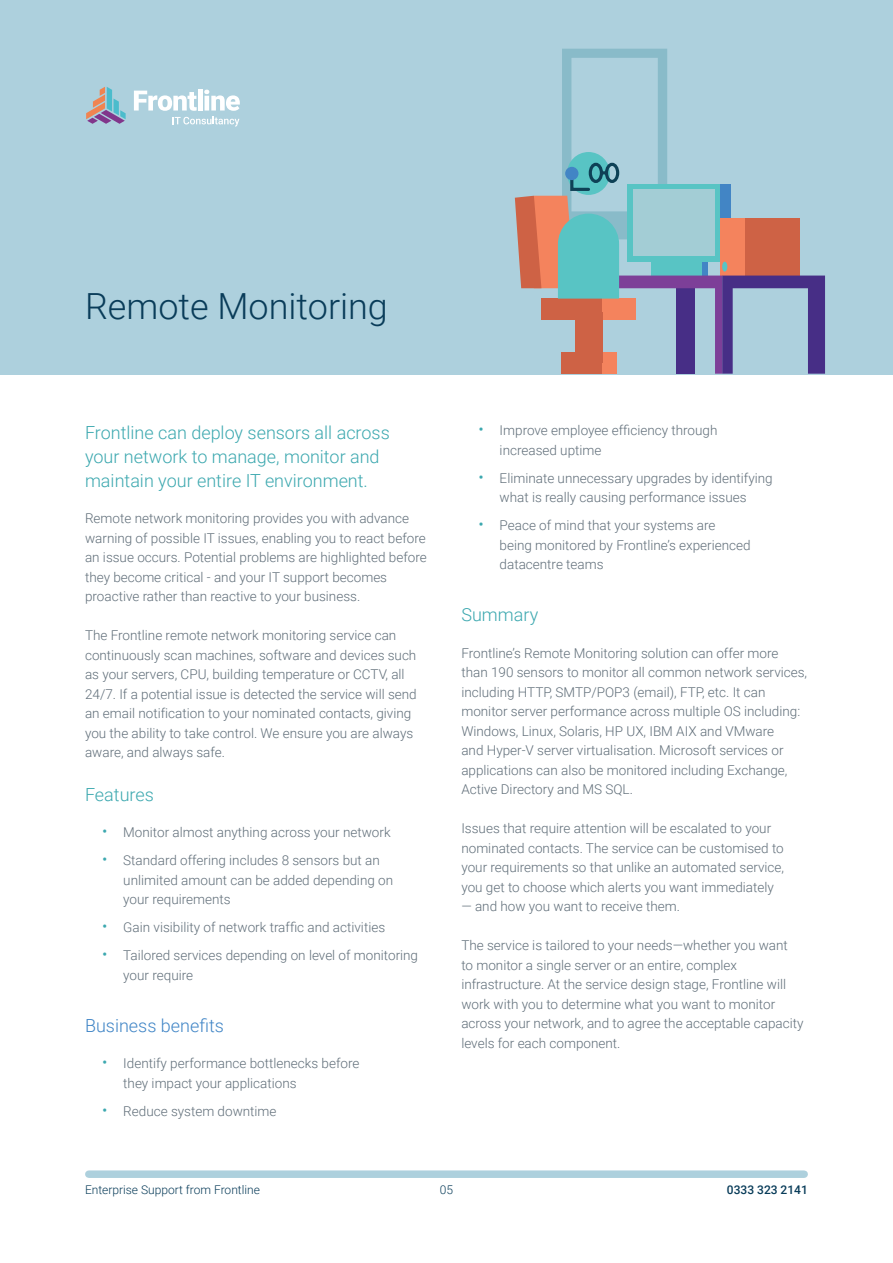
<style>
.page{position:relative;width:893px;height:1263px;background:#fff}
.page>*{position:absolute;margin:0;border:0;box-sizing:border-box;transform-origin:0 0}
.t1{font:300 36px "Roboto";color:#093c59}
.t2{font:300 18px/24px "Roboto";color:#3ca8af}
.t3{font:300 18px "Roboto";color:#4085c6}
.t4{font:300 13.5px/19.5px "Roboto";color:#606e79}
.t5{font:300 12px "Roboto";color:#093c59}
.t6{font:500 12px "Roboto";color:#093c59}
.s1{font-size:16.5px;color:#3ca8af}
</style>
<div class="page">
<div style="left:0;top:0;width:893px;height:374px;background:#add0dd"></div>
<div style="left:89px;top:1170px;width:715px;height:8px;background:#add0dd"></div>
<svg style="left:134px;top:91px;width:63px;height:20px"></svg>
<div style="left:198px;top:89px;width:5px;height:22px;background:#fff"></div>
<svg style="left:204px;top:90px;width:36px;height:21px"></svg>
<svg style="left:173px;top:117px;width:66px;height:10px"></svg>
<svg style="left:86px;top:87px;width:40px;height:37px"></svg>
<svg style="left:515px;top:49px;width:310px;height:325px"></svg>
<h1 class="t1" style="left:85px;top:281px;width:304px">Remote Monitoring</h1>
<h2 class="t2" style="left:85px;top:420px;width:306px">Frontline can deploy sensors all across your network to manage, monitor and maintain your entire IT environment.</h2>
<p class="t4" style="left:85px;top:508px;width:343px">Remote network monitoring provides you with advance warning of possible IT issues, enabling you to react before an issue occurs. Potential problems are highlighted before they become critical - and your IT support becomes proactive rather than reactive to your business.</p>
<p class="t4" style="left:85px;top:625px;width:333px">The Frontline remote network monitoring service can continuously scan machines, software and devices such as your servers, CPU, building temperature or CCTV, all 24/7. If a potential issue is detected the service will send an email notification to your nominated contacts, giving you the ability to take control. We ensure you are always aware, and always safe.</p>
<h2 class="t2" style="left:85px;top:782px;width:70px">Features</h2>
<p class="t4" style="left:102px;top:822px;width:290px"><span class="s1">•</span> Monitor almost anything across your network</p>
<p class="t4" style="left:123px;top:850px;width:271px;text-indent:-21px"><span class="s1">•</span> Standard offering includes 8 sensors but an unlimited amount can be added depending on your requirements</p>
<p class="t4" style="left:102px;top:917px;width:285px"><span class="s1">•</span> Gain visibility of network traffic and activities</p>
<p class="t4" style="left:123px;top:945px;width:296px;text-indent:-21px"><span class="s1">•</span> Tailored services depending on level of monitoring your require</p>
<h2 class="t3" style="left:85px;top:1013px;width:140px">Business benefits</h2>
<p class="t4" style="left:123px;top:1053px;width:238px;text-indent:-21px"><span class="s1">•</span> Identify performance bottlenecks before they impact your applications</p>
<p class="t4" style="left:102px;top:1101px;width:176px"><span class="s1">•</span> Reduce system downtime</p>
<p class="t4" style="left:500px;top:420px;width:219px;text-indent:-21px"><span class="s1">•</span> Improve employee efficiency through increased uptime</p>
<p class="t4" style="left:478px;top:468px;width:296px;text-align:center"><span class="s1">•</span> Eliminate unnecessary upgrades by identifying what is really causing performance issues</p>
<p class="t4" style="left:500px;top:515px;width:252px;text-indent:-21px"><span class="s1">•</span> Peace of mind that your systems are being monitored by Frontline’s experienced datacentre teams</p>
<h2 class="t2" style="left:461px;top:602px;width:78px">Summary</h2>
<p class="t4" style="left:461px;top:643px;width:347px">Frontline’s Remote Monitoring solution can offer more than 190 sensors to monitor all common network services, including HTTP, SMTP/POP3 (email), FTP, etc. It can monitor server performance across multiple OS including:<br>Windows, Linux, Solaris, HP UX, IBM AIX and VMware<br>and Hyper-V server virtualisation. Microsoft services or applications can also be monitored including Exchange, Active Directory and MS SQL.</p>
<p class="t4" style="left:461px;top:818px;width:324px">Issues that require attention will be escalated to your nominated contacts. The service can be customised to your requirements so that unlike an automated service, you get to choose which alerts you want immediately</p>
<p class="t4" style="left:461px;top:896px;width:220px">— and how you want to receive them.</p>
<p class="t4" style="left:461px;top:935px;width:344px">The service is tailored to your needs—whether you want<br>to monitor a single server or an entire, complex infrastructure. At the service design stage, Frontline will work with you to determine what you want to monitor across your network, and to agree the acceptable capacity levels for each component.</p>
<p class="t5" style="left:85px;top:1181px;width:176px">Enterprise Support from Frontline</p>
<p class="t5" style="left:440px;top:1181px;width:15px">05</p>
<p class="t6" style="left:727px;top:1181px;width:82px">0333 323 2141</p>
</div>
